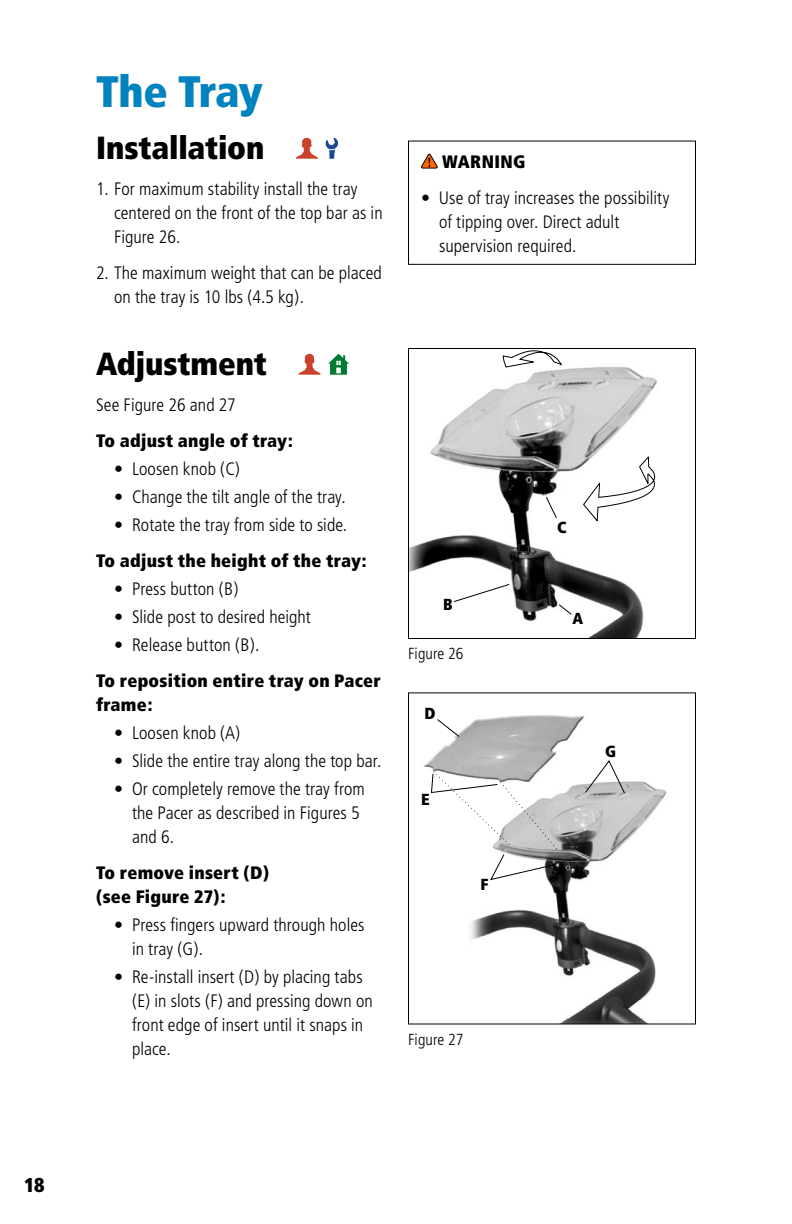
<style>
.page{position:relative;width:792px;height:1224px;background:#fff}
.page>*{position:absolute;margin:0;border:0;box-sizing:border-box;transform-origin:0 0}
.t1{font:900 condensed 44px "Frutiger";color:#0083bf}
.t2{font:900 condensed 32px "Frutiger";letter-spacing:-.005em;color:#000}
.t3{font:900 condensed 20px "Frutiger";color:#000}
.t4{font:300 condensed 18px/28px "Frutiger";letter-spacing:.005em;color:#000}
.t5{font:900 condensed 18px/24px "Frutiger";letter-spacing:.015em;color:#000}
.t6{font:300 condensed 16px "Frutiger";letter-spacing:.01em;color:#000}
.t7{font:900 condensed 16px "Frutiger";color:#000}
</style>
<div class="page">
<svg style="left:295px;top:137px;width:23px;height:22px"></svg>
<svg style="left:325px;top:138px;width:14px;height:21px"></svg>
<svg style="left:298px;top:353px;width:23px;height:22px"></svg>
<svg style="left:328px;top:354px;width:21px;height:21px"></svg>
<img style="left:410px;top:367px;width:247px;height:270px">
<div style="left:408px;top:348px;width:288px;height:291px;border:1px solid #000"></div>
<svg style="left:502px;top:348px;width:60px;height:20px"></svg>
<svg style="left:582px;top:454px;width:75px;height:69px"></svg>
<svg style="left:545px;top:496px;width:13px;height:23px"></svg>
<svg style="left:453px;top:583px;width:57px;height:20px"></svg>
<svg style="left:558px;top:603px;width:15px;height:13px"></svg>
<img style="left:423px;top:715px;width:244px;height:307px">
<div style="left:408px;top:692px;width:288px;height:332px;border:1px solid #000"></div>
<svg style="left:436px;top:718px;width:24px;height:20px"></svg>
<svg style="left:430px;top:772px;width:127px;height:109px"></svg>
<svg style="left:584px;top:759px;width:42px;height:35px"></svg>
<svg style="left:421px;top:153px;width:17px;height:16px"></svg>
<div style="left:408px;top:141px;width:288px;height:124px;border:1px solid #000"></div>
<p class="t3" style="left:24px;top:1173px;width:22px">18</p>
<h1 class="t1" style="left:96px;top:65px;width:168px">The Tray</h1>
<h2 class="t2" style="left:96px;top:128px;width:170px">Installation</h2>
<p class="t4" style="left:114px;top:177px;width:270px;line-height:24px;text-indent:-18px">1. For maximum stability install the tray centered on the front of the top bar as in<br>Figure 26.</p>
<p class="t4" style="left:114px;top:261px;width:269px;line-height:24px;text-indent:-18px">2. The maximum weight that can be placed on the tray is 10 lbs (4.5 kg).</p>
<h2 class="t2" style="left:96px;top:344px;width:173px">Adjustment</h2>
<p class="t4" style="left:96px;top:391px;width:141px">See Figure 26 and 27</p>
<p class="t5" style="left:96px;top:428px;width:198px">To adjust angle of tray:</p>
<p class="t4" style="left:132px;top:455px;width:217px">Loosen knob (C)<br>Change the tilt angle of the tray.<br>Rotate the tray from side to side.</p>
<p class="t5" style="left:96px;top:548px;width:272px">To adjust the height of the tray:</p>
<p class="t4" style="left:132px;top:575px;width:180px">Press button (B)<br>Slide post to desired height<br>Release button (B).</p>
<p class="t5" style="left:96px;top:668px;width:286px">To reposition entire tray on Pacer frame:</p>
<p class="t4" style="left:132px;top:719px;width:251px">Loosen knob (A)<br>Slide the entire tray along the top bar.<br>Or completely remove the tray from</p>
<p class="t4" style="left:132px;top:801px;width:229px;line-height:24px">the Pacer as described in Figures 5 and 6.</p>
<p class="t5" style="left:96px;top:860px;width:175px">To remove insert (D) (see Figure 27):</p>
<p class="t4" style="left:132px;top:913px;width:234px;line-height:24px">Press fingers upward through holes in tray (G).</p>
<p class="t4" style="left:132px;top:965px;width:242px;line-height:24px">Re-install insert (D) by placing tabs (E) in slots (F) and pressing down on front edge of insert until it snaps in place.</p>
<p class="t4" style="left:114px;top:455px;width:10px;text-align:justify">• • •</p>
<p class="t4" style="left:114px;top:575px;width:10px;text-align:justify">• • •</p>
<p class="t4" style="left:114px;top:719px;width:10px;text-align:justify">• • •</p>
<p class="t4" style="left:114px;top:911px;width:10px">•</p>
<p class="t4" style="left:114px;top:963px;width:10px">•</p>
<p class="t4" style="left:421px;top:184px;width:10px">•</p>
<p class="t5" style="left:442px;top:149px;width:83px">Warning</p>
<p class="t4" style="left:439px;top:186px;width:232px;line-height:24px">Use of tray increases the possibility of tipping over. Direct adult supervision required.</p>
<p class="t7" style="left:443px;top:594px;width:11px">B</p>
<p class="t7" style="left:557px;top:517px;width:11px">C</p>
<p class="t7" style="left:572px;top:609px;width:12px">A</p>
<p class="t6" style="left:408px;top:644px;width:57px">Figure 26</p>
<p class="t7" style="left:424px;top:704px;width:12px">D</p>
<p class="t7" style="left:421px;top:789px;width:10px">E</p>
<p class="t7" style="left:480px;top:875px;width:9px">F</p>
<p class="t6" style="left:408px;top:1030px;width:57px">Figure 27</p>
<p class="t7" style="left:605px;top:742px;width:12px">G</p>
</div>
